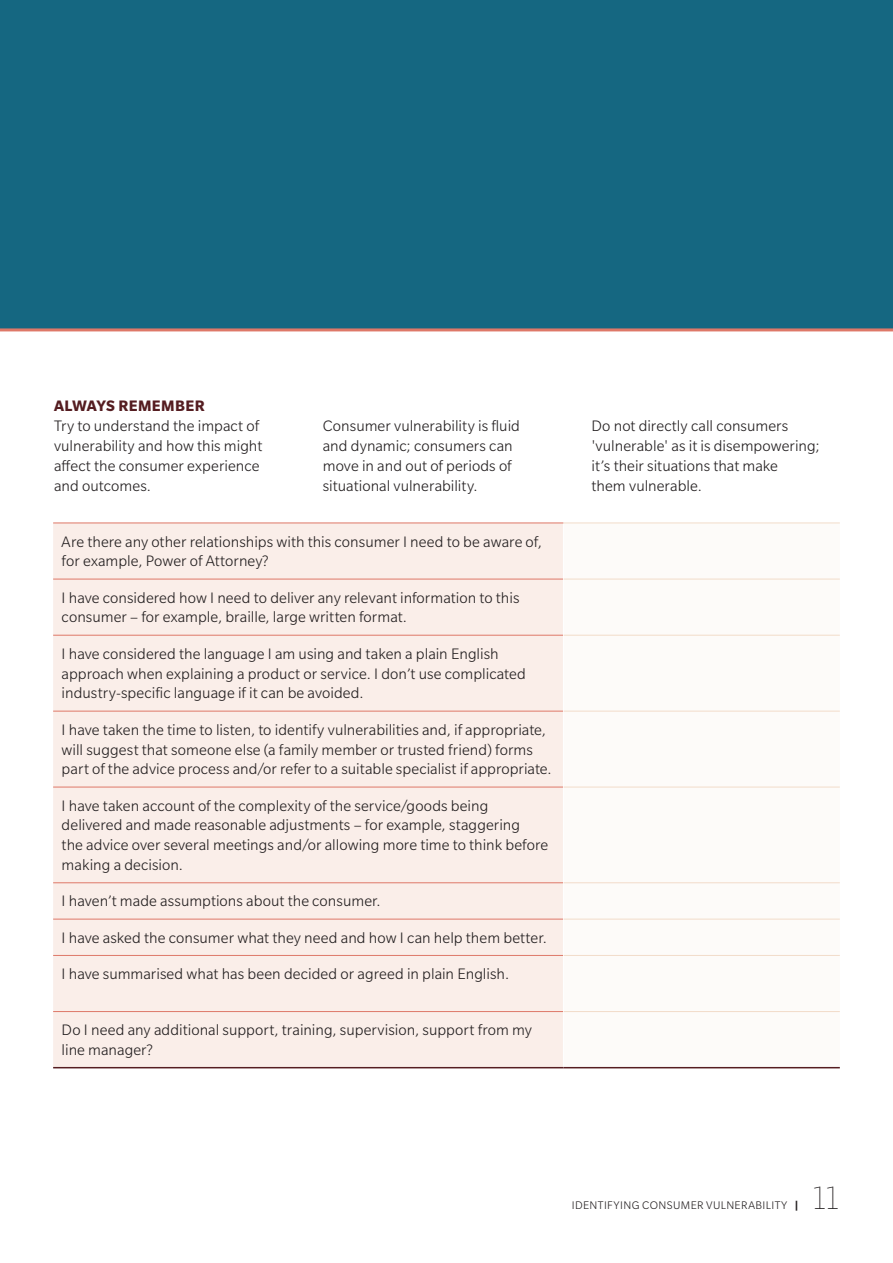
<style>
.page{position:relative;width:893px;height:1263px;background:#fff}
.page>*{position:absolute;margin:0;border:0;box-sizing:border-box;transform-origin:0 0}
.t1{font:100 30.9px "Roboto Slab";color:#231f20}
._1__Body_copy{font:300 16.5px/19.8px "Slate Pro";letter-spacing:.005em;color:#231f20}
._1__Body_copy-2{font:700 16.5px "Slate Pro";letter-spacing:.025em;color:#551d21}
.t2{font:300 12px "Slate Pro";letter-spacing:.035em;color:#231f20}
.s1{font-weight:700}
</style>
<div class="page">
<div style="left:0;top:0;width:893px;height:330px;background:#156781"></div>
<hr style="left:0;top:328px;width:893px;height:3px;background:#de7868">
<div style="left:53px;top:524px;width:510px;height:543px;background:#faeee9"></div>
<svg style="left:564px;top:578px;width:276px;height:489px"></svg>
<hr style="left:53px;top:523px;width:510px;height:1px;background:#de7868">
<hr style="left:53px;top:579px;width:510px;height:1px;background:#de7868">
<hr style="left:53px;top:635px;width:510px;height:1px;background:#de7868">
<hr style="left:53px;top:711px;width:510px;height:1px;background:#de7868">
<hr style="left:53px;top:787px;width:510px;height:1px;background:#de7868">
<hr style="left:53px;top:882px;width:510px;height:1px;background:#de7868">
<hr style="left:53px;top:919px;width:510px;height:1px;background:#de7868">
<hr style="left:53px;top:955px;width:510px;height:1px;background:#de7868">
<hr style="left:53px;top:1011px;width:510px;height:1px;background:#de7868">
<hr style="left:53px;top:1067px;width:510px;height:1px;background:#551d21">
<hr style="left:563px;top:1067px;width:277px;height:1px;background:#551d21">
<hr style="left:563px;top:523px;width:277px;height:1px;background:#f2dcca">
<hr style="left:564px;top:579px;width:276px;height:1px;background:#f2dcca">
<hr style="left:564px;top:635px;width:276px;height:1px;background:#f2dcca">
<hr style="left:564px;top:711px;width:276px;height:1px;background:#f2dcca">
<hr style="left:564px;top:787px;width:276px;height:1px;background:#f2dcca">
<hr style="left:564px;top:882px;width:276px;height:1px;background:#f2dcca">
<hr style="left:564px;top:919px;width:276px;height:1px;background:#f2dcca">
<hr style="left:564px;top:955px;width:276px;height:1px;background:#f2dcca">
<hr style="left:564px;top:1011px;width:276px;height:1px;background:#f2dcca">
<p class="_1__Body_copy-2" style="left:54px;top:397px;width:152px">ALWAYS REMEMBER</p>
<p class="_1__Body_copy" style="left:54px;top:416px;width:210px">Try to understand the impact of vulnerability and how this might affect the consumer experience and outcomes.</p>
<p class="_1__Body_copy" style="left:323px;top:416px;width:199px">Consumer vulnerability is fluid and dynamic; consumers can move in and out of periods of situational vulnerability.</p>
<p class="_1__Body_copy" style="left:591px;top:416px;width:230px">Do not directly call consumers 'vulnerable' as it is disempowering; it’s their situations that make<br>them vulnerable.</p>
<p class="_1__Body_copy" style="left:62px;top:531px;width:482px">Are there any other relationships with this consumer I need to be aware of, for example, Power of Attorney?</p>
<p class="_1__Body_copy" style="left:62px;top:587px;width:459px">I have considered how I need to deliver any relevant information to this consumer – for example, braille, large written format.</p>
<p class="_1__Body_copy" style="left:62px;top:643px;width:466px">I have considered the language I am using and taken a plain English approach when explaining a product or service. I don’t use complicated industry-specific language if it can be avoided.</p>
<p class="_1__Body_copy" style="left:62px;top:719px;width:486px">I have taken the time to listen, to identify vulnerabilities and, if appropriate,</p>
<p class="_1__Body_copy" style="left:62px;top:739px;width:492px">will suggest that someone else (a family member or trusted friend) forms part of the advice process and/or refer to a suitable specialist if appropriate.</p>
<p class="_1__Body_copy" style="left:62px;top:795px;width:488px">I have taken account of the complexity of the service/goods being delivered and made reasonable adjustments – for example, staggering<br>the advice over several meetings and/or allowing more time to think before making a decision.</p>
<p class="_1__Body_copy" style="left:62px;top:891px;width:320px">I haven’t made assumptions about the consumer.</p>
<p class="_1__Body_copy" style="left:62px;top:927px;width:487px">I have asked the consumer what they need and how I can help them better.</p>
<p class="_1__Body_copy" style="left:62px;top:964px;width:449px">I have summarised what has been decided or agreed in plain English.</p>
<p class="_1__Body_copy" style="left:62px;top:1020px;width:472px">Do I need any additional support, training, supervision, support from my line manager?</p>
<p class="t2" style="left:572px;top:1199px;width:228px">IDENTIFYING CONSUMER VULNERABILITY <span class="s1">|</span></p>
<p class="t1" style="left:814px;top:1176px;width:27px">11</p>
</div>
